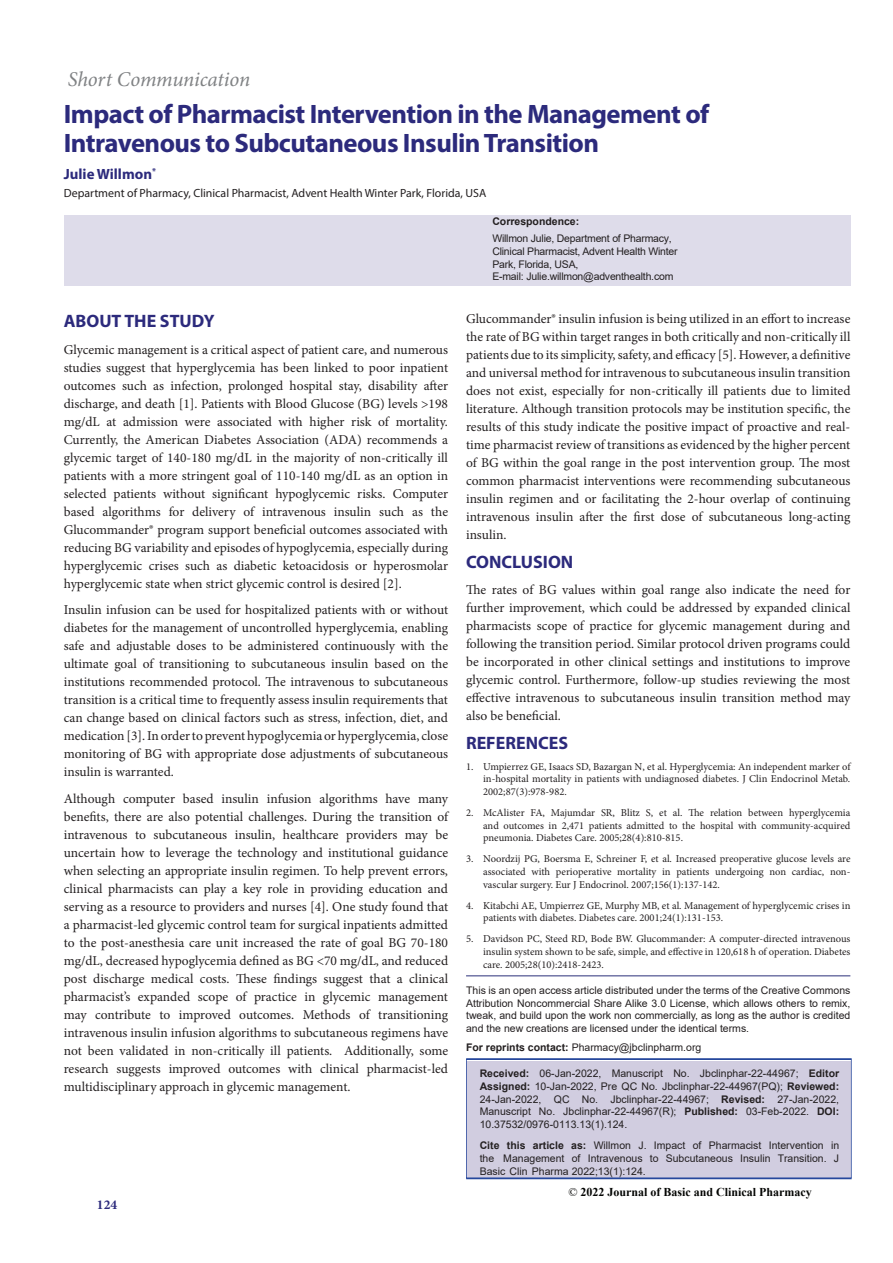
<style>
.page{position:relative;width:893px;height:1263px;background:#fff}
.page>*{position:absolute;margin:0;border:0;box-sizing:border-box;transform-origin:0 0}
.t1{font:700 26.7px/29.1px "Myriad Pro";letter-spacing:-.02em;color:#2c2a7c}
.t2{font:italic 21px "Minion Pro";letter-spacing:-.01em;color:#808284}
.t3{font:700 18px "Myriad Pro";color:#2c2a7c}
.t4{font:700 14.85px "Myriad Pro";color:#2c2a7c}
.t5{font:13.5px/18px "Minion Pro";color:#231f20;text-align:justify}
.t6{font:700 13.5px "Minion Pro";color:#2c2a7c}
.t7{font:700 12px "Times New Roman";color:#040503}
.t8{font:11.85px "Myriad Pro";color:#231f20}
.t9{font:10.5px/12.6px "Minion Pro";color:#231f20;text-align:justify}
.t10{font:10.5px/12.6px "Arial";color:#231f20;text-align:justify}
.t11{font:10.5px/12.6px "Arial";color:#231f20;text-align:justify}
.t12{font:10.5px/12.6px "Arial";letter-spacing:-.02em;color:#231f20}
.t13{font:700 10.5px "Arial";color:#231f20}
.s1{font-weight:700}
.s2{font-weight:400}
</style>
<div class="page">
<hr style="left:466px;top:975px;width:384px;height:1px;background:#2b2f79">
<div style="left:466px;top:1061px;width:385px;height:117px;background:#d1cde0"></div>
<div style="left:466px;top:1058px;width:386px;height:121px;border:1px solid #26489d"></div>
<div style="left:64px;top:215px;width:786px;height:70px;background:#dedcea"></div>
<h2 class="t2" style="left:68px;top:65px;width:184px">Short Communication</h2>
<h1 class="t1" style="left:64px;top:99px;width:647px">Impact of Pharmacist Intervention in the Management of<br>Intravenous to Subcutaneous Insulin Transition</h1>
<p class="t4" style="left:64px;top:164px;width:94px">Julie Willmon<sup>*</sup></p>
<p class="t8" style="left:64px;top:186px;width:424px">Department of Pharmacy, Clinical Pharmacist, Advent Health Winter Park, Florida, USA</p>
<p class="t13" style="left:492px;top:214px;width:88px">Correspondence:</p>
<p class="t12" style="left:492px;top:232px;width:187px">Willmon Julie, Department of Pharmacy, Clinical Pharmacist, Advent Health Winter Park, Florida, USA,<br>E-mail: Julie.willmon@adventhealth.com</p>
<h3 class="t3" style="left:64px;top:309px;width:152px">ABOUT THE STUDY</h3>
<p class="t5" style="left:64px;top:340px;width:386px">Glycemic management is a critical aspect of patient care, and numerous studies suggest that hyperglycemia has been linked to poor inpatient outcomes such as infection, prolonged hospital stay, disability after discharge, and death [1]. Patients with Blood Glucose (BG) levels &gt;198 mg/dL at admission were associated with higher risk of mortality.<br>Currently, the American Diabetes Association (ADA) recommends a glycemic target of 140-180 mg/dL in the majority of non-critically ill patients with a more stringent goal of 110-140 mg/dL as an option in selected patients without significant hypoglycemic risks. Computer based algorithms for delivery of intravenous insulin such as the Glucommander® program support beneficial outcomes associated with reducing BG variability and episodes of hypoglycemia, especially during hyperglycemic crises such as diabetic ketoacidosis or hyperosmolar hyperglycemic state when strict glycemic control is desired [2].</p>
<p class="t5" style="left:64px;top:601px;width:386px">Insulin infusion can be used for hospitalized patients with or without diabetes for the management of uncontrolled hyperglycemia, enabling safe and adjustable doses to be administered continuously with the ultimate goal of transitioning to subcutaneous insulin based on the institutions recommended protocol. The intravenous to subcutaneous transition is a critical time to frequently assess insulin requirements that can change based on clinical factors such as stress, infection, diet, and medication [3]. In order to prevent hypoglycemia or hyperglycemia, close monitoring of BG with appropriate dose adjustments of subcutaneous insulin is warranted.</p>
<p class="t5" style="left:64px;top:789px;width:386px">Although computer based insulin infusion algorithms have many benefits, there are also potential challenges. During the transition of intravenous to subcutaneous insulin, healthcare providers may be uncertain how to leverage the technology and institutional guidance when selecting an appropriate insulin regimen. To help prevent errors, clinical pharmacists can play a key role in providing education and serving as a resource to providers and nurses [4]. One study found that a pharmacist-led glycemic control team for surgical inpatients admitted to the post-anesthesia care unit increased the rate of goal BG 70-180 mg/dL, decreased hypoglycemia defined as BG &lt;70 mg/dL, and reduced post discharge medical costs. These findings suggest that a clinical pharmacist’s expanded scope of practice in glycemic management may contribute to improved outcomes. Methods of transitioning intravenous insulin infusion algorithms to subcutaneous regimens have not been validated in non-critically ill patients. Additionally, some research suggests improved outcomes with clinical pharmacist-led multidisciplinary approach in glycemic management.</p>
<p class="t6" style="left:97px;top:1195px;width:22px">124</p>
<p class="t5" style="left:466px;top:310px;width:386px">Glucommander® insulin infusion is being utilized in an effort to increase the rate of BG within target ranges in both critically and non-critically ill patients due to its simplicity, safety, and efficacy [5]. However, a definitive and universal method for intravenous to subcutaneous insulin transition does not exist, especially for non-critically ill patients due to limited literature. Although transition protocols may be institution specific, the results of this study indicate the positive impact of proactive and real&shy;time pharmacist review of transitions as evidenced by the higher percent of BG within the goal range in the post intervention group. The most common pharmacist interventions were recommending subcutaneous insulin regimen and or facilitating the 2-hour overlap of continuing intravenous insulin after the first dose of subcutaneous long-acting insulin.</p>
<h3 class="t3" style="left:466px;top:550px;width:109px">CONCLUSION</h3>
<p class="t5" style="left:466px;top:581px;width:386px">The rates of BG values within goal range also indicate the need for further improvement, which could be addressed by expanded clinical pharmacists scope of practice for glycemic management during and following the transition period. Similar protocol driven programs could be incorporated in other clinical settings and institutions to improve glycemic control. Furthermore, follow-up studies reviewing the most effective intravenous to subcutaneous insulin transition method may also be beneficial.</p>
<h3 class="t3" style="left:466px;top:731px;width:104px">REFERENCES</h3>
<p class="t9" style="left:483px;top:760px;width:369px;text-indent:-17px">1. Umpierrez GE, Isaacs SD, Bazargan N, et al. Hyperglycemia: An independent marker of in-hospital mortality in patients with undiagnosed diabetes. J Clin Endocrinol Metab.<br>2002;87(3):978-982.</p>
<p class="t9" style="left:483px;top:806px;width:369px;text-indent:-17px">2. McAlister FA, Majumdar SR, Blitz S, et al. The relation between hyperglycemia and outcomes in 2,471 patients admitted to the hospital with community-acquired pneumonia. Diabetes Care. 2005;28(4):810-815.</p>
<p class="t9" style="left:483px;top:853px;width:369px;text-indent:-17px">3. Noordzij PG, Boersma E, Schreiner F, et al. Increased preoperative glucose levels are associated with perioperative mortality in patients undergoing non cardiac, non&shy;vascular surgery. Eur J Endocrinol. 2007;156(1):137-142.</p>
<p class="t9" style="left:483px;top:899px;width:369px;text-indent:-17px">4. Kitabchi AE, Umpierrez GE, Murphy MB, et al. Management of hyperglycemic crises in patients with diabetes. Diabetes care. 2001;24(1):131-153.</p>
<p class="t9" style="left:483px;top:933px;width:369px;text-indent:-17px">5. Davidson PC, Steed RD, Bode BW. Glucommander: A computer-directed intravenous insulin system shown to be safe, simple, and effective in 120,618 h of operation. Diabetes care. 2005;28(10):2418-2423.</p>
<p class="t10" style="left:466px;top:984px;width:386px">This is an open access article distributed under the terms of the Creative Commons Attribution Noncommercial Share Alike 3.0 License, which allows others to remix, tweak, and build upon the work non commercially, as long as the author is credited and the new creations are licensed under the identical terms.</p>
<p class="t10" style="left:466px;top:1041px;width:237px"><span class="s1">For reprints contact:</span> Pharmacy@jbclinpharm.org</p>
<p class="t11" style="left:480px;top:1067px;width:361px"><span class="s1">Received:</span> 06-Jan-2022, Manuscript No. Jbclinphar-22-44967; <span class="s1">Editor Assigned:</span> 10-Jan-2022, Pre QC No. Jbclinphar-22-44967(PQ); <span class="s1">Reviewed:<br></span>24-Jan-2022, QC No. Jbclinphar-22-44967; <span class="s1">Revised:</span> 27-Jan-2022, Manuscript No. Jbclinphar-22-44967(R); <span class="s1">Published:</span> 03-Feb-2022. <span class="s1">DOI:<br></span>10.37532/0976-0113.13(1).124.</p>
<p class="t10" style="left:480px;top:1139px;width:361px"><span class="s1">Cite this article as:</span> Willmon J. Impact of Pharmacist Intervention in the Management of Intravenous to Subcutaneous Insulin Transition. J Basic Clin Pharma 2022;13(1):124.</p>
<p class="t7" style="left:568px;top:1183px;width:245px"><span class="s2">©</span> 2022 Journal of Basic and Clinical Pharmacy</p>
</div>
